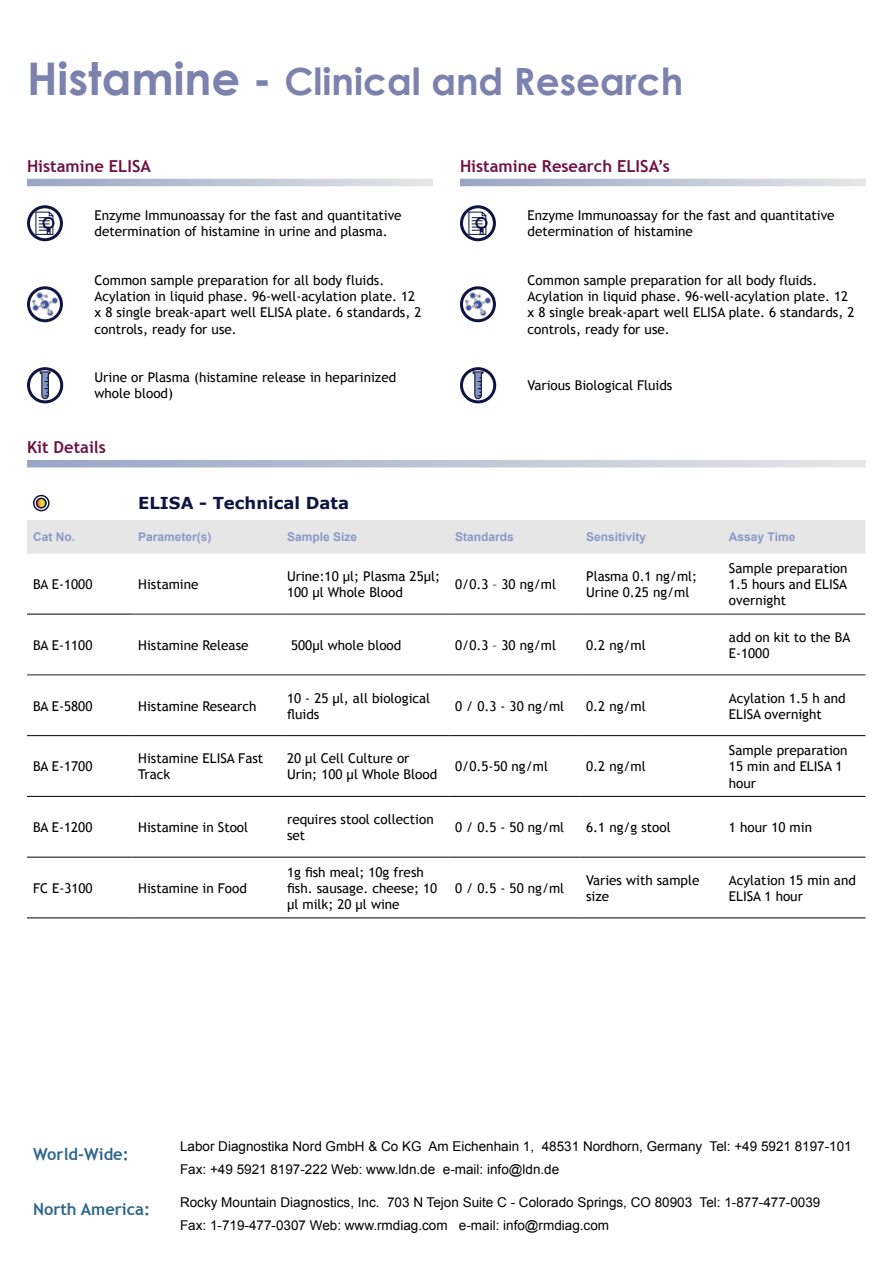
<style>
.page{position:relative;width:893px;height:1263px;background:#fff}
.page>*{position:absolute;margin:0;border:0;box-sizing:border-box;transform-origin:0 0}
.t1{font:700 37.5px "Century Gothic";color:#7c82ae}
.t2{font:700 16.5px "Trebuchet MS";color:#701141}
.t3{font:700 16.5px "Trebuchet MS";color:#31678b}
.t4{font:700 16.5px "Verdana";color:#101442}
.t5{font:13.5px/16.2px "Trebuchet MS";color:#000}
.t6{font:13.5px/23px "Arial";color:#000}
.t7{font:700 12px "Arial";color:#8a99c7}
.s1{font-size:45px}
</style>
<div class="page">
<svg style="left:27px;top:179px;width:406px;height:7px;background:#bec5d5"></svg>
<div style="left:27px;top:205px;width:36px;height:36px;border:3px solid #101442;border-radius:50%"></div>
<svg style="left:35px;top:211px;width:20px;height:24px"></svg>
<svg style="left:28px;top:288px;width:33px;height:33px"></svg>
<div style="left:27px;top:286px;width:36px;height:36px;border:3px solid #101442;border-radius:50%"></div>
<svg style="left:32px;top:291px;width:26px;height:25px"></svg>
<svg style="left:28px;top:369px;width:34px;height:33px"></svg>
<div style="left:27px;top:367px;width:36px;height:36px;border:3px solid #101442;border-radius:50%"></div>
<svg style="left:39px;top:372px;width:12px;height:28px"></svg>
<svg style="left:460px;top:179px;width:406px;height:7px;background:#bec5d5"></svg>
<div style="left:460px;top:205px;width:36px;height:36px;border:3px solid #101442;border-radius:50%"></div>
<svg style="left:468px;top:211px;width:20px;height:24px"></svg>
<svg style="left:461px;top:288px;width:33px;height:33px"></svg>
<div style="left:460px;top:286px;width:36px;height:36px;border:3px solid #101442;border-radius:50%"></div>
<svg style="left:465px;top:291px;width:26px;height:25px"></svg>
<svg style="left:461px;top:369px;width:34px;height:33px"></svg>
<div style="left:460px;top:367px;width:36px;height:36px;border:3px solid #101442;border-radius:50%"></div>
<svg style="left:472px;top:372px;width:12px;height:28px"></svg>
<svg style="left:27px;top:460px;width:839px;height:7px;background:#bec5d5"></svg>
<div style="left:27px;top:520px;width:838px;height:34px;background:#e7e6e6"></div>
<hr style="left:27px;top:614px;width:105px;height:1px;background:#000">
<hr style="left:132px;top:614px;width:149px;height:1px;background:#231f20">
<hr style="left:281px;top:614px;width:168px;height:1px;background:#231f20">
<hr style="left:449px;top:614px;width:131px;height:1px;background:#231f20">
<hr style="left:580px;top:614px;width:143px;height:1px;background:#231f20">
<hr style="left:723px;top:614px;width:142px;height:1px;background:#231f20">
<hr style="left:27px;top:674px;width:105px;height:1px;background:#231f20">
<hr style="left:132px;top:674px;width:149px;height:1px;background:#231f20">
<hr style="left:281px;top:674px;width:168px;height:1px;background:#231f20">
<hr style="left:449px;top:674px;width:131px;height:1px;background:#231f20">
<hr style="left:580px;top:674px;width:143px;height:1px;background:#231f20">
<hr style="left:723px;top:674px;width:142px;height:1px;background:#231f20">
<hr style="left:27px;top:735px;width:105px;height:1px;background:#000">
<hr style="left:132px;top:735px;width:149px;height:1px;background:#000">
<hr style="left:281px;top:735px;width:168px;height:1px;background:#000">
<hr style="left:449px;top:735px;width:131px;height:1px;background:#000">
<hr style="left:580px;top:735px;width:143px;height:1px;background:#000">
<hr style="left:723px;top:735px;width:142px;height:1px;background:#000">
<hr style="left:27px;top:796px;width:105px;height:1px;background:#000">
<hr style="left:27px;top:857px;width:105px;height:1px;background:#000">
<hr style="left:27px;top:917px;width:105px;height:1px;background:#000">
<hr style="left:132px;top:796px;width:149px;height:1px;background:#000">
<hr style="left:281px;top:796px;width:168px;height:1px;background:#000">
<hr style="left:449px;top:796px;width:131px;height:1px;background:#000">
<hr style="left:580px;top:796px;width:143px;height:1px;background:#000">
<hr style="left:723px;top:796px;width:142px;height:1px;background:#000">
<hr style="left:132px;top:857px;width:149px;height:1px;background:#000">
<hr style="left:281px;top:857px;width:168px;height:1px;background:#000">
<hr style="left:449px;top:857px;width:131px;height:1px;background:#000">
<hr style="left:580px;top:857px;width:143px;height:1px;background:#000">
<hr style="left:723px;top:857px;width:142px;height:1px;background:#000">
<hr style="left:132px;top:917px;width:149px;height:1px;background:#000">
<hr style="left:281px;top:917px;width:168px;height:1px;background:#000">
<hr style="left:449px;top:917px;width:131px;height:1px;background:#000">
<hr style="left:580px;top:917px;width:143px;height:1px;background:#000">
<hr style="left:723px;top:917px;width:142px;height:1px;background:#000">
<div style="left:33px;top:495px;width:17px;height:16px;border:2px solid #101442;border-radius:50%"></div>
<svg style="left:36px;top:498px;width:11px;height:10px"></svg>
<div style="left:36px;top:498px;width:11px;height:10px;border:2px solid #101442;border-radius:50%"></div>
<h1 class="t1" style="left:27px;top:53px;width:658px"><span class="s1">Histamine -</span> Clinical and Research</h1>
<p class="t2" style="left:27px;top:156px;width:125px">Histamine ELISA</p>
<p class="t5" style="left:94px;top:207px;width:309px">Enzyme Immunoassay for the fast and quantitative determination of histamine in urine and plasma.</p>
<p class="t5" style="left:94px;top:272px;width:328px">Common sample preparation for all body fluids.<br>Acylation in liquid phase. 96-well-acylation plate. 12 x 8 single break-apart well ELISA plate. 6 standards, 2 controls, ready for use.</p>
<p class="t5" style="left:94px;top:369px;width:303px">Urine or Plasma (histamine release in heparinized whole blood)</p>
<p class="t2" style="left:27px;top:437px;width:80px">Kit Details</p>
<p class="t4" style="left:138px;top:493px;width:212px">ELISA - Technical Data</p>
<p class="t2" style="left:460px;top:156px;width:211px">Histamine Research ELISA’s</p>
<p class="t5" style="left:527px;top:207px;width:309px">Enzyme Immunoassay for the fast and quantitative determination of histamine</p>
<p class="t5" style="left:527px;top:272px;width:328px">Common sample preparation for all body fluids.<br>Acylation in liquid phase. 96-well-acylation plate. 12 x 8 single break-apart well ELISA plate. 6 standards, 2 controls, ready for use.</p>
<p class="t5" style="left:527px;top:378px;width:146px">Various Biological Fluids</p>
<p class="t7" style="left:33px;top:529px;width:43px">Cat No.</p>
<p class="t7" style="left:138px;top:529px;width:75px">Parameter(s)</p>
<p class="t7" style="left:287px;top:529px;width:72px">Sample Size</p>
<p class="t7" style="left:455px;top:529px;width:60px">Standards</p>
<p class="t7" style="left:586px;top:529px;width:62px">Sensitivity</p>
<p class="t7" style="left:729px;top:529px;width:68px">Assay Time</p>
<p class="t5" style="left:33px;top:576px;width:61px">BA E-1000</p>
<p class="t5" style="left:138px;top:576px;width:62px">Histamine</p>
<p class="t5" style="left:287px;top:568px;width:154px">Urine:10 µl; Plasma 25µl;<br>100 µl Whole Blood</p>
<p class="t5" style="left:455px;top:576px;width:102px">0/0.3 – 30 ng/ml</p>
<p class="t5" style="left:586px;top:568px;width:112px">Plasma 0.1 ng/ml;<br>Urine 0.25 ng/ml</p>
<p class="t5" style="left:729px;top:560px;width:120px;text-align:justify">Sample preparation 1.5 hours and ELISA overnight</p>
<p class="t5" style="left:33px;top:637px;width:61px">BA E-1100</p>
<p class="t5" style="left:138px;top:637px;width:112px">Histamine Release</p>
<p class="t5" style="left:291px;top:637px;width:112px">500µl whole blood</p>
<p class="t5" style="left:455px;top:637px;width:102px">0/0.3 – 30 ng/ml</p>
<p class="t5" style="left:586px;top:637px;width:61px">0.2 ng/ml</p>
<p class="t5" style="left:729px;top:629px;width:123px">add on kit to the BA<br>E-1000</p>
<p class="t5" style="left:33px;top:698px;width:61px">BA E-5800</p>
<p class="t5" style="left:138px;top:698px;width:120px">Histamine Research</p>
<p class="t5" style="left:287px;top:690px;width:145px">10 - 25 µl, all biological fluids</p>
<p class="t5" style="left:455px;top:698px;width:111px">0 / 0.3 - 30 ng/ml</p>
<p class="t5" style="left:586px;top:698px;width:61px">0.2 ng/ml</p>
<p class="t5" style="left:729px;top:690px;width:118px">Acylation 1.5 h and<br>ELISA overnight</p>
<p class="t5" style="left:33px;top:759px;width:61px">BA E-1700</p>
<p class="t5" style="left:138px;top:750px;width:127px">Histamine ELISA Fast<br>Track</p>
<p class="t5" style="left:287px;top:750px;width:152px">20 µl Cell Culture or<br>Urin; 100 µl Whole Blood</p>
<p class="t5" style="left:455px;top:759px;width:94px">0/0.5-50 ng/ml</p>
<p class="t5" style="left:586px;top:759px;width:61px">0.2 ng/ml</p>
<p class="t5" style="left:729px;top:742px;width:120px">Sample preparation<br>15 min and ELISA 1 hour</p>
<p class="t5" style="left:33px;top:819px;width:61px">BA E-1200</p>
<p class="t5" style="left:138px;top:819px;width:112px">Histamine in Stool</p>
<p class="t5" style="left:287px;top:811px;width:148px">requires stool collection set</p>
<p class="t5" style="left:455px;top:819px;width:111px">0 / 0.5 - 50 ng/ml</p>
<p class="t5" style="left:586px;top:819px;width:86px">6.1 ng/g stool</p>
<p class="t5" style="left:729px;top:819px;width:85px">1 hour 10 min</p>
<p class="t5" style="left:33px;top:880px;width:61px">FC E-3100</p>
<p class="t5" style="left:138px;top:880px;width:110px">Histamine in Food</p>
<p class="t5" style="left:287px;top:864px;width:152px">1g fish meal; 10g fresh fish. sausage. cheese; 10 µl milk; 20 µl wine</p>
<p class="t5" style="left:455px;top:880px;width:111px">0 / 0.5 - 50 ng/ml</p>
<p class="t5" style="left:586px;top:872px;width:115px">Varies with sample size</p>
<p class="t5" style="left:729px;top:872px;width:128px">Acylation 15 min and<br>ELISA 1 hour</p>
<p class="t3" style="left:33px;top:1143px;width:97px">World-Wide:</p>
<p class="t6" style="left:180px;top:1135px;width:673px">Labor Diagnostika Nord GmbH &amp; Co KG Am Eichenhain 1, 48531 Nordhorn, Germany Tel: +49 5921 8197-101<br>Fax: +49 5921 8197-222 Web: www.ldn.de e-mail: info@ldn.de</p>
<p class="t3" style="left:33px;top:1199px;width:119px">North America:</p>
<p class="t6" style="left:180px;top:1191px;width:642px">Rocky Mountain Diagnostics, Inc. 703 N Tejon Suite C - Colorado Springs, CO 80903 Tel: 1-877-477-0039<br>Fax: 1-719-477-0307 Web: www.rmdiag.com e-mail: info@rmdiag.com</p>
</div>
